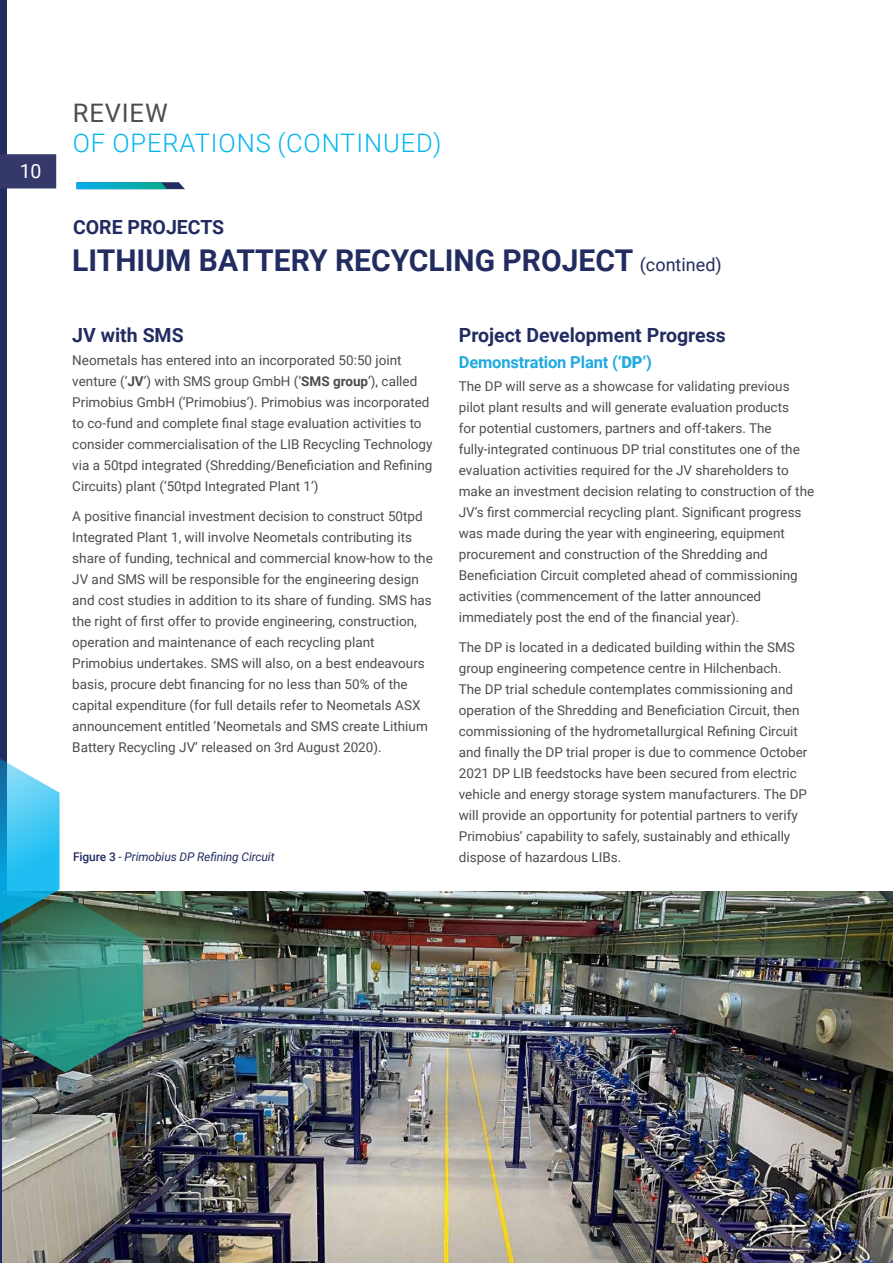
<style>
.page{position:relative;width:893px;height:1263px;background:#fff}
.page>*{position:absolute;margin:0;border:0;box-sizing:border-box;transform-origin:0 0}
.t1{font:700 30px "Roboto";color:#222c60}
.t2{font:300 25.5px "Roboto";letter-spacing:.035em;color:#00b6f1}
.t3{font:25.5px "Roboto";letter-spacing:.035em;color:#4d4d4f}
.t4{font:700 19.5px "Roboto";color:#222c60}
.t5{font:19.5px "Roboto";color:#fff}
.t6{font:700 16.5px "Roboto";letter-spacing:-.01em;color:#21a9e1}
.t7{font:13.5px/21px "Roboto";color:#4d4d4f}
.t8{font:italic 12px "Roboto";letter-spacing:-.01em;color:#222c60}
.s1{font-weight:400;font-size:18px}
.s2{font-weight:700}
.s3{font-weight:500;font-style:normal}
.s4{font-weight:900}
</style>
<div class="page">
<svg style="left:77px;top:182px;width:108px;height:7px"></svg>
<div style="left:0;top:0;width:7px;height:1263px;background:#222c60"></div>
<img style="left:2px;top:891px;width:890px;height:372px">
<svg style="left:0;top:759px;width:143px;height:313px"></svg>
<svg style="left:892px;top:891px;width:1px;height:372px"></svg>
<div style="left:0;top:154px;width:56px;height:34px;background:#34396a"></div>
<h3 class="t5" style="left:20px;top:157px;width:23px">10</h3>
<h2 class="t3" style="left:73px;top:95px;width:96px">REVIEW</h2>
<h2 class="t2" style="left:73px;top:125px;width:370px">OF OPERATIONS (CONTINUED)</h2>
<h3 class="t4" style="left:73px;top:213px;width:153px">CORE PROJECTS</h3>
<h1 class="t1" style="left:72px;top:240px;width:651px">LITHIUM BATTERY RECYCLING PROJECT <span class="s1">(contined)</span></h1>
<h3 class="t4" style="left:72px;top:321px;width:113px">JV with SMS</h3>
<p class="t7" style="left:72px;top:349px;width:362px">Neometals has entered into an incorporated 50:50 joint venture (‘<span class="s2">JV</span>’) with SMS group GmbH (‘<span class="s2">SMS group</span>’), called Primobius GmbH (‘Primobius’). Primobius was incorporated to co-fund and complete final stage evaluation activities to consider commercialisation of the LIB Recycling Technology via a 50tpd integrated (Shredding/Beneficiation and Refining Circuits) plant (‘50tpd Integrated Plant 1’)</p>
<p class="t7" style="left:72px;top:505px;width:362px">A positive financial investment decision to construct 50tpd Integrated Plant 1, will involve Neometals contributing its share of funding, technical and commercial know-how to the JV and SMS will be responsible for the engineering design and cost studies in addition to its share of funding. SMS has the right of first offer to provide engineering, construction, operation and maintenance of each recycling plant Primobius undertakes. SMS will also, on a best endeavours basis, procure debt financing for no less than 50% of the capital expenditure (for full details refer to Neometals ASX announcement entitled ‘Neometals and SMS create Lithium Battery Recycling JV’ released on 3rd August 2020).</p>
<p class="t8" style="left:73px;top:849px;width:203px"><span class="s3">Figure 3</span> - Primobius DP Refining Circuit</p>
<h3 class="t4" style="left:459px;top:321px;width:268px">Project Development Progress</h3>
<p class="t6" style="left:459px;top:350px;width:195px">Demonstration Plant (‘<span class="s4">DP</span>’)</p>
<p class="t7" style="left:459px;top:375px;width:357px">The DP will serve as a showcase for validating previous pilot plant results and will generate evaluation products<br>for potential customers, partners and off-takers. The fully-integrated continuous DP trial constitutes one of the evaluation activities required for the JV shareholders to make an investment decision relating to construction of the JV’s first commercial recycling plant. Significant progress was made during the year with engineering, equipment procurement and construction of the Shredding and Beneficiation Circuit completed ahead of commissioning activities (commencement of the latter announced immediately post the end of the financial year).</p>
<p class="t7" style="left:459px;top:636px;width:350px">The DP is located in a dedicated building within the SMS group engineering competence centre in Hilchenbach.<br>The DP trial schedule contemplates commissioning and operation of the Shredding and Beneficiation Circuit, then commissioning of the hydrometallurgical Refining Circuit and finally the DP trial proper is due to commence October 2021 DP LIB feedstocks have been secured from electric vehicle and energy storage system manufacturers. The DP will provide an opportunity for potential partners to verify Primobius’ capability to safely, sustainably and ethically dispose of hazardous LIBs.</p>
</div>
